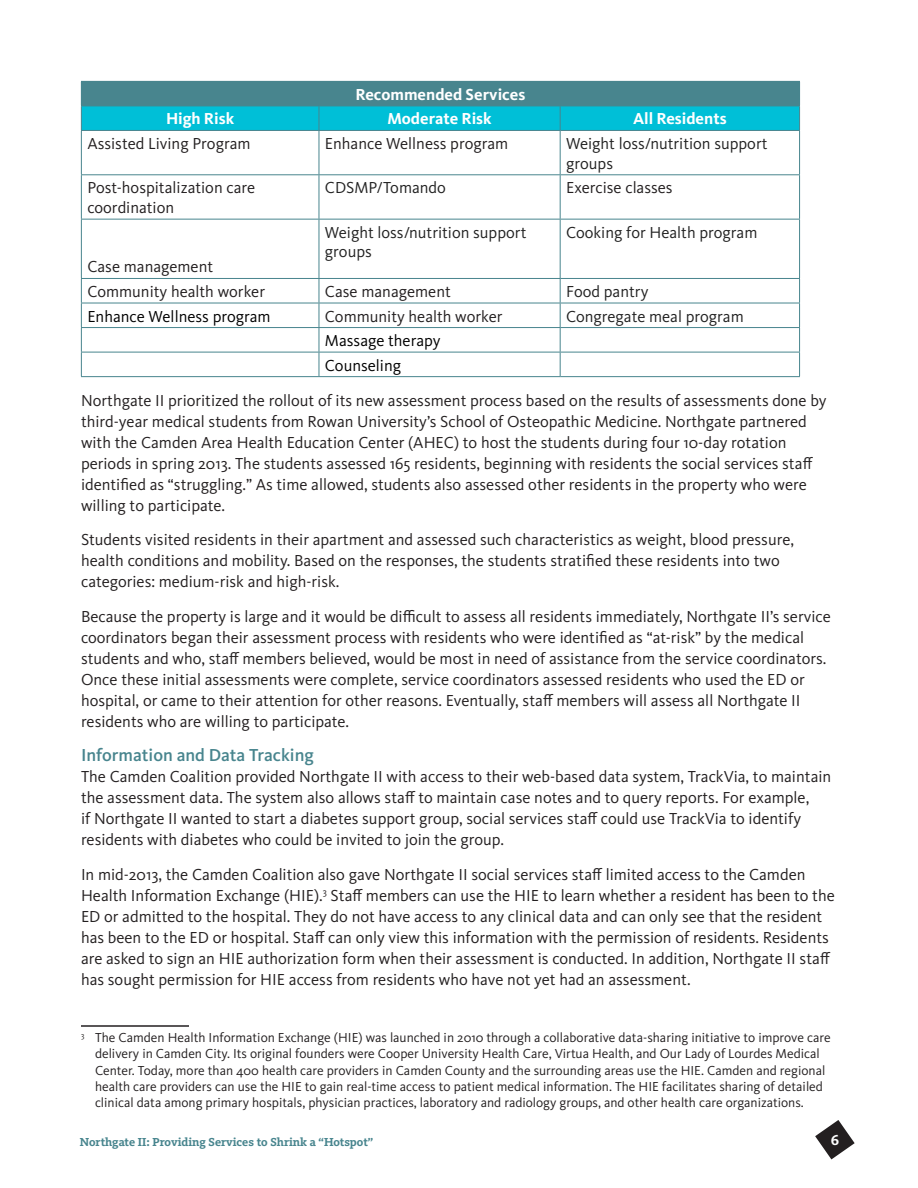
<style>
.page{position:relative;width:918px;height:1188px;background:#fff}
.page>*{position:absolute;margin:0;border:0;box-sizing:border-box;transform-origin:0 0}
.Turq_ITAL_for_boxes{font:500 18px "Kievit OT";color:#48858e}
.TEXT__125_before{font:16.5px/21px "Kievit OT";color:#231f20}
.t1{font:16.5px/19.8px "Kievit OT";color:#222}
.Default{font:16.5px/19.8px "Kievit OT";color:#231f20}
.t2{font:700 16.5px "Kievit OT";color:#fff}
.Default-2{font:16.5px "Kievit OT";color:#000}
.t3{font:700 15px "Kievit Slab Pro";color:#fff}
.FOOTNOTE{font:13.5px/16.2px "Kievit OT";color:#231f20}
.t4{font:700 12px "Kievit Slab Pro";color:#48858e}
</style>
<div class="page">
<svg style="left:815px;top:1120px;width:40px;height:39px"></svg>
<hr style="left:81px;top:81px;width:238px;height:1px;background:#48858e">
<hr style="left:319px;top:81px;width:241px;height:1px;background:#48858e">
<hr style="left:560px;top:81px;width:240px;height:1px;background:#48858e">
<svg style="left:81px;top:82px;width:719px;height:48px;background:#24a1b1"></svg>
<hr style="left:81px;top:130px;width:238px;height:1px;background:#48858e">
<hr style="left:81px;top:131px;width:1px;height:43px;background:#48858e">
<hr style="left:319px;top:130px;width:241px;height:1px;background:#48858e">
<hr style="left:319px;top:131px;width:1px;height:43px;background:#48858e">
<hr style="left:560px;top:130px;width:240px;height:1px;background:#48858e">
<hr style="left:560px;top:131px;width:1px;height:43px;background:#48858e">
<hr style="left:799px;top:131px;width:1px;height:43px;background:#48858e">
<hr style="left:81px;top:174px;width:238px;height:1px;background:#48858e">
<hr style="left:81px;top:175px;width:1px;height:44px;background:#48858e">
<hr style="left:319px;top:174px;width:241px;height:1px;background:#48858e">
<hr style="left:319px;top:175px;width:1px;height:44px;background:#48858e">
<hr style="left:560px;top:174px;width:240px;height:1px;background:#48858e">
<hr style="left:560px;top:175px;width:1px;height:44px;background:#48858e">
<hr style="left:799px;top:175px;width:1px;height:44px;background:#48858e">
<hr style="left:81px;top:219px;width:238px;height:1px;background:#48858e">
<hr style="left:81px;top:220px;width:1px;height:58px;background:#48858e">
<hr style="left:319px;top:219px;width:241px;height:1px;background:#48858e">
<hr style="left:319px;top:220px;width:1px;height:58px;background:#48858e">
<hr style="left:560px;top:219px;width:240px;height:1px;background:#48858e">
<hr style="left:560px;top:220px;width:1px;height:58px;background:#48858e">
<hr style="left:799px;top:220px;width:1px;height:58px;background:#48858e">
<hr style="left:81px;top:278px;width:238px;height:1px;background:#48858e">
<hr style="left:319px;top:278px;width:241px;height:1px;background:#48858e">
<hr style="left:560px;top:278px;width:240px;height:1px;background:#48858e">
<hr style="left:81px;top:303px;width:238px;height:1px;background:#48858e">
<hr style="left:319px;top:303px;width:241px;height:1px;background:#48858e">
<hr style="left:560px;top:303px;width:240px;height:1px;background:#48858e">
<hr style="left:81px;top:327px;width:238px;height:1px;background:#48858e">
<hr style="left:319px;top:327px;width:241px;height:1px;background:#48858e">
<hr style="left:560px;top:327px;width:240px;height:1px;background:#48858e">
<hr style="left:81px;top:352px;width:238px;height:1px;background:#48858e">
<svg style="left:81px;top:279px;width:1px;height:97px"></svg>
<hr style="left:319px;top:352px;width:241px;height:1px;background:#48858e">
<svg style="left:319px;top:279px;width:1px;height:97px"></svg>
<hr style="left:560px;top:352px;width:240px;height:1px;background:#48858e">
<svg style="left:560px;top:279px;width:1px;height:97px"></svg>
<svg style="left:799px;top:279px;width:1px;height:97px"></svg>
<hr style="left:81px;top:376px;width:238px;height:1px;background:#48858e">
<hr style="left:319px;top:376px;width:241px;height:1px;background:#48858e">
<hr style="left:560px;top:376px;width:240px;height:1px;background:#48858e">
<hr style="left:81px;top:1025px;width:108px;height:2px;background:#231f20">
<p class="t2" style="left:356px;top:84px;width:171px">Recommended Services</p>
<p class="t2" style="left:166px;top:109px;width:70px">High Risk</p>
<p class="t2" style="left:387px;top:109px;width:106px">Moderate Risk</p>
<p class="t2" style="left:633px;top:109px;width:95px">All Residents</p>
<p class="TEXT__125_before" style="left:87px;top:133px;width:165px">Assisted Living Program</p>
<p class="Default" style="left:325px;top:133px;width:185px">Enhance Wellness program</p>
<p class="t1" style="left:566px;top:133px;width:203px">Weight loss/nutrition support groups</p>
<p class="Default" style="left:87px;top:178px;width:169px">Post-hospitalization care coordination</p>
<p class="t1" style="left:325px;top:178px;width:123px">CDSMP/Tomando</p>
<p class="TEXT__125_before" style="left:566px;top:177px;width:108px">Exercise classes</p>
<p class="Default" style="left:87px;top:257px;width:127px">Case management</p>
<p class="t1" style="left:325px;top:222px;width:203px">Weight loss/nutrition support groups</p>
<p class="t1" style="left:566px;top:222px;width:193px">Cooking for Health program</p>
<p class="Default" style="left:87px;top:281px;width:179px">Community health worker</p>
<p class="Default" style="left:325px;top:281px;width:127px">Case management</p>
<p class="t1" style="left:566px;top:281px;width:84px">Food pantry</p>
<p class="Default-2" style="left:87px;top:306px;width:185px">Enhance Wellness program</p>
<p class="Default" style="left:325px;top:306px;width:179px">Community health worker</p>
<p class="t1" style="left:566px;top:306px;width:179px">Congregate meal program</p>
<p class="Default-2" style="left:325px;top:331px;width:117px">Massage therapy</p>
<p class="Default-2" style="left:325px;top:355px;width:78px">Counseling</p>
<p class="TEXT__125_before" style="left:81px;top:389px;width:747px">Northgate II prioritized the rollout of its new assessment process based on the results of assessments done by third-year medical students from Rowan University’s School of Osteopathic Medicine. Northgate partnered with the Camden Area Health Education Center (AHEC) to host the students during four 10-day rotation periods in spring 2013. The students assessed 165 residents, beginning with residents the social services staff identified as “struggling.” As time allowed, students also assessed other residents in the property who were willing to participate.</p>
<p class="TEXT__125_before" style="left:81px;top:529px;width:715px">Students visited residents in their apartment and assessed such characteristics as weight, blood pressure, health conditions and mobility. Based on the responses, the students stratified these residents into two categories: medium-risk and high-risk.</p>
<p class="TEXT__125_before" style="left:81px;top:605px;width:751px">Because the property is large and it would be difficult to assess all residents immediately, Northgate II’s service coordinators began their assessment process with residents who were identified as “at-risk” by the medical students and who, staff members believed, would be most in need of assistance from the service coordinators.<br>Once these initial assessments were complete, service coordinators assessed residents who used the ED or hospital, or came to their attention for other reasons. Eventually, staff members will assess all Northgate II residents who are willing to participate.</p>
<p class="Turq_ITAL_for_boxes" style="left:81px;top:744px;width:235px">Information and Data Tracking</p>
<p class="TEXT__125_before" style="left:81px;top:766px;width:752px">The Camden Coalition provided Northgate II with access to their web-based data system, TrackVia, to maintain the assessment data. The system also allows staff to maintain case notes and to query reports. For example,<br>if Northgate II wanted to start a diabetes support group, social services staff could use TrackVia to identify residents with diabetes who could be invited to join the group.</p>
<p class="TEXT__125_before" style="left:81px;top:863px;width:755px">In mid-2013, the Camden Coalition also gave Northgate II social services staff limited access to the Camden Health Information Exchange (HIE).<sup>3</sup> Staff members can use the HIE to learn whether a resident has been to the ED or admitted to the hospital. They do not have access to any clinical data and can only see that the resident has been to the ED or hospital. Staff can only view this information with the permission of residents. Residents are asked to sign an HIE authorization form when their assessment is conducted. In addition, Northgate II staff has sought permission for HIE access from residents who have not yet had an assessment.</p>
<p class="FOOTNOTE" style="left:95px;top:1029px;width:737px;text-indent:-14px"><sup>3</sup> The Camden Health Information Exchange (HIE) was launched in 2010 through a collaborative data-sharing initiative to improve care delivery in Camden City. Its original founders were Cooper University Health Care, Virtua Health, and Our Lady of Lourdes Medical Center. Today, more than 400 health care providers in Camden County and the surrounding areas use the HIE. Camden and regional health care providers can use the HIE to gain real-time access to patient medical information. The HIE facilitates sharing of detailed clinical data among primary hospitals, physician practices, laboratory and radiology groups, and other health care organizations.</p>
<p class="t4" style="left:80px;top:1135px;width:295px">Northgate II: Providing Services to Shrink a “Hotspot”</p>
<p class="t3" style="left:831px;top:1130px;width:10px">6</p>
</div>
